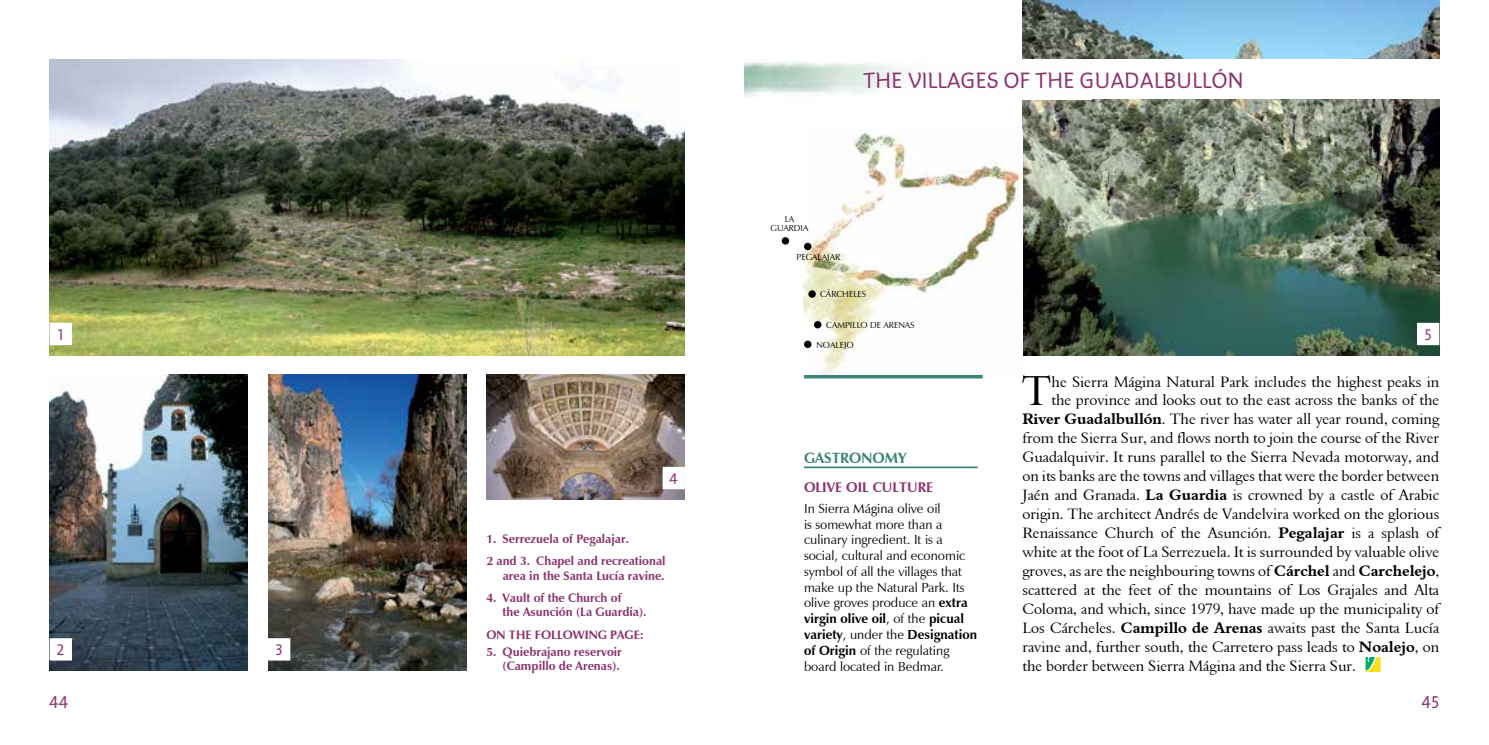
<style>
.page{position:relative;width:1489px;height:745px;background:#fff}
.page>*{position:absolute;margin:0;border:0;box-sizing:border-box;transform-origin:0 0}
.t1{font:42.88px "Aldine 401 BT Roman A";color:#000}
.t2{font:22.75px "Edifice Classic";color:#8b316d}
.t3{font:19.25px "Edifice Classic";color:#8b316d}
.t4{font:17.5px "Edifice Classic";color:#8b316d}
.t5{font:15.75px "Edifice Classic";color:#8b316d}
.t6{font:15.4px "Aldine 401 BT Roman A";letter-spacing:-.005em;color:#000}
.t7{font:700 14.88px "Zapf Humanist 601 BT";color:#3c8476}
.t8{font:700 14px "Zapf Humanist 601 BT";color:#8b316d}
.t9{font:13.12px/15.8px "Zapf Humanist 601 BT";color:#000}
.t10{font:700 12.25px/14.7px "Zapf Humanist 601 BT";color:#8b316d}
.t11{font:8.75px/8.8px "Zapf Humanist 601 BT";color:#000;text-align:center}
.s1{color:#3c8476}
.s2{font-weight:700}
.s3{font-family:"Aldine 401 BT Bold A"}
</style>
<div class="page">
<img style="left:486px;top:375px;width:198px;height:123px">
<img style="left:1022px;top:0;width:417px;height:355px">
<img style="left:50px;top:60px;width:635px;height:295px">
<img style="left:50px;top:375px;width:198px;height:295px">
<svg style="left:744px;top:60px;width:695px;height:39px"></svg>
<hr style="left:804px;top:466px;width:173px;height:2px;background:#3c8476">
<img style="left:803px;top:129px;width:217px;height:250px">
<div style="left:781px;top:237px;width:8px;height:7px;background:#000;border-radius:50%"></div>
<div style="left:808px;top:290px;width:7px;height:7px;background:#000;border-radius:50%"></div>
<div style="left:804px;top:242px;width:7px;height:8px;background:#000;border-radius:50%"></div>
<div style="left:814px;top:321px;width:7px;height:7px;background:#000;border-radius:50%"></div>
<div style="left:804px;top:340px;width:7px;height:8px;background:#000;border-radius:50%"></div>
<hr style="left:804px;top:375px;width:178px;height:3px;background:#3c8476">
<div style="left:50px;top:638px;width:21px;height:21px;background:#fff"></div>
<div style="left:50px;top:637px;width:22px;height:23px;border:2px solid #fff"></div>
<div style="left:50px;top:323px;width:21px;height:21px;background:#fff"></div>
<div style="left:1417px;top:323px;width:21px;height:21px;background:#fff"></div>
<div style="left:1416px;top:322px;width:23px;height:23px;border:2px solid #fff"></div>
<div style="left:663px;top:467px;width:21px;height:21px;background:#fff"></div>
<div style="left:662px;top:466px;width:23px;height:23px;border:2px solid #fff"></div>
<img style="left:268px;top:375px;width:198px;height:295px">
<div style="left:269px;top:638px;width:20px;height:21px;background:#fff"></div>
<div style="left:268px;top:637px;width:22px;height:23px;border:2px solid #fff"></div>
<svg style="left:1365px;top:657px;width:15px;height:14px"></svg>
<h2 class="t2" style="left:863px;top:61px;width:382px">THE VILLAGES OF THE GUADALBULLÓN</h2>
<p class="t3" style="left:804px;top:64px;width:314px"><span class="s1">RECORRIDO 1:</span> LA SIERRA DE CAZORLA</p>
<p class="t11" style="left:770px;top:215px;width:39px">LA<br>GUARDIA</p>
<p class="t11" style="left:796px;top:252px;width:45px">PEGALAJAR</p>
<p class="t11" style="left:820px;top:290px;width:48px">CÁRCHELES</p>
<p class="t11" style="left:826px;top:320px;width:90px">CAMPILLO DE ARENAS</p>
<p class="t11" style="left:816px;top:340px;width:39px">NOALEJO</p>
<p class="t5" style="left:58px;top:321px;width:7px">1</p>
<p class="t5" style="left:1424px;top:321px;width:9px">5</p>
<p class="t5" style="left:57px;top:636px;width:9px">2</p>
<p class="t5" style="left:275px;top:636px;width:9px">3</p>
<p class="t5" style="left:669px;top:465px;width:10px">4</p>
<p class="t10" style="left:486px;top:527px;width:181px;line-height:22.1px">1. Serrezuela of Pegalajar.<br>2 and 3. Chapel and recreational</p>
<p class="t10" style="left:502px;top:567px;width:163px">area in the Santa Lucía ravine.</p>
<p class="t10" style="left:502px;top:589px;width:145px;text-indent:-16px">4. Vault of the Church of<br>the Asunción (La Guardia).</p>
<p class="t10" style="left:486px;top:626px;width:159px">ON THE FOLLOWING PAGE:</p>
<p class="t10" style="left:486px;top:643px;width:137px;text-align:right">5. Quiebrajano reservoir (Campillo de Arenas).</p>
<p class="t7" style="left:804px;top:448px;width:104px">GASTRONOMY</p>
<p class="t8" style="left:804px;top:478px;width:131px">OLIVE OIL CULTURE</p>
<p class="t9" style="left:804px;top:500px;width:175px">In Sierra Mágina olive oil<br>is somewhat more than a culinary ingredient. It is a social, cultural and economic symbol of all the villages that make up the Natural Park. Its olive groves produce an <span class="s2">extra virgin olive oil</span>, of the <span class="s2">picual variety</span>, under the <span class="s2">Designation of Origin</span> of the regulating board located in Bedmar.</p>
<h1 class="t1" style="left:1021px;top:364px;width:32px">T</h1>
<p class="t6" style="left:1051px;top:372px;width:389px">he Sierra Mágina Natural Park includes the highest peaks in</p>
<p class="t6" style="left:1051px;top:390px;width:389px">the province and looks out to the east across the banks of the</p>
<p class="t6" style="left:1022px;top:409px;width:418px"><span class="s3">River Guadalbullón</span>. The river has water all year round, coming</p>
<p class="t6" style="left:1022px;top:428px;width:418px">from the Sierra Sur, and flows north to join the course of the River</p>
<p class="t6" style="left:1022px;top:447px;width:418px">Guadalquivir. It runs parallel to the Sierra Nevada motorway, and</p>
<p class="t6" style="left:1022px;top:466px;width:418px">on its banks are the towns and villages that were the border between</p>
<p class="t6" style="left:1022px;top:485px;width:418px">Jaén and Granada. <span class="s3">La Guardia</span> is crowned by a castle of Arabic</p>
<p class="t6" style="left:1022px;top:504px;width:418px">origin. The architect Andrés de Vandelvira worked on the glorious</p>
<p class="t6" style="left:1022px;top:523px;width:418px">Renaissance Church of the Asunción. <span class="s3">Pegalajar</span> is a splash of</p>
<p class="t6" style="left:1022px;top:542px;width:418px">white at the foot of La Serrezuela. It is surrounded by valuable olive</p>
<p class="t6" style="left:1022px;top:560px;width:418px">groves, as are the neighbouring towns of <span class="s3">Cárchel</span> and <span class="s3">Carchelejo</span>,</p>
<p class="t6" style="left:1022px;top:579px;width:418px">scattered at the feet of the mountains of Los Grajales and Alta</p>
<p class="t6" style="left:1022px;top:598px;width:418px">Coloma, and which, since 1979, have made up the municipality of</p>
<p class="t6" style="left:1022px;top:617px;width:418px">Los Cárcheles. <span class="s3">Campillo de Arenas</span> awaits past the Santa Lucía</p>
<p class="t6" style="left:1022px;top:636px;width:418px">ravine and, further south, the Carretero pass leads to <span class="s3">Noalejo</span>, on</p>
<p class="t6" style="left:1022px;top:655px;width:335px">the border between Sierra Mágina and the Sierra Sur.</p>
<p class="t4" style="left:50px;top:687px;width:20px">44</p>
<p class="t4" style="left:1421px;top:687px;width:19px">45</p>
</div>
